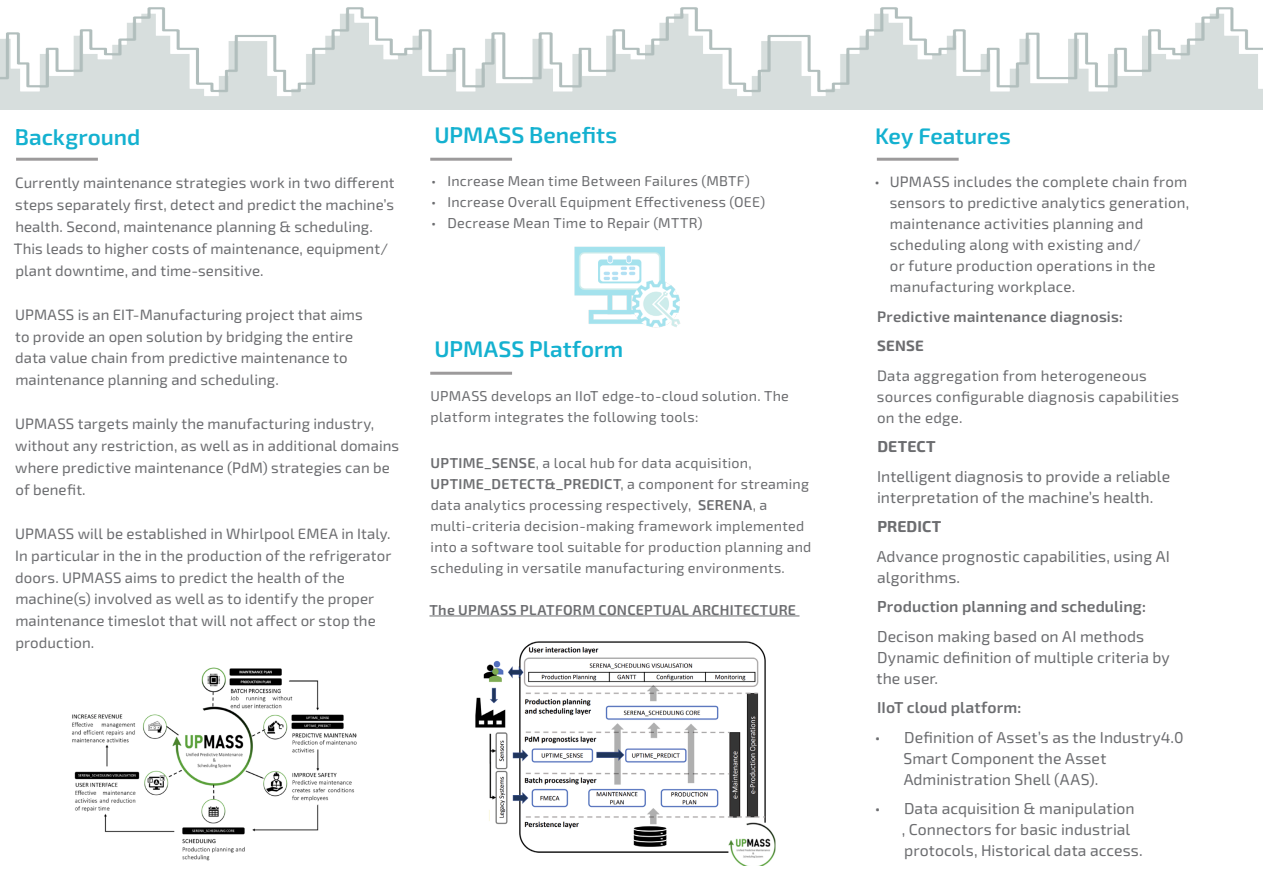
<style>
.page{position:relative;width:1263px;height:893px;background:#fff}
.page>*{position:absolute;margin:0;border:0;box-sizing:border-box;transform-origin:0 0}
.Absatzformat_1{font:600 22.5px "Exo 2";color:#14b1d0}
.bullet{font:15.75px/21px "Exo 2";letter-spacing:.005em;color:#6c6d70}
.bullet-2{font:600 15.75px "Exo 2";letter-spacing:.005em;color:#6c6d70}
.bullet-3{font:700 15.75px "Exo 2";letter-spacing:.005em;color:#6c6d70}
.body{font:15px/21.9px "Exo 2";letter-spacing:.01em;color:#6c6d70}
.bullet-4{font:15px/21px "Exo 2";letter-spacing:.015em;color:#6c6d70}
.bullet-5{font:600 15px "Exo 2";letter-spacing:.015em;color:#6c6d70}
.bullet-6{font:700 15px "Exo 2";letter-spacing:.015em;color:#6c6d70}
.body-2{font:14.25px/21px "Exo 2";letter-spacing:.02em;color:#6c6d70}
.bullet-7{font:14.25px/21px "Exo 2";letter-spacing:.02em;color:#6c6d70}
.body-3{font:600 14.25px "Exo 2";letter-spacing:.02em;color:#6c6d70}
.s1{font-style:inherit}
.s2{font-weight:600}
</style>
<div class="page">
<hr style="left:429px;top:616px;width:370px;height:1px;background:#6c6d70">
<hr style="left:430px;top:158px;width:82px;height:3px;background:#231f20">
<hr style="left:430px;top:372px;width:82px;height:3px;background:#231f20">
<hr style="left:16px;top:158px;width:82px;height:3px;background:#231f20">
<hr style="left:877px;top:158px;width:82px;height:3px;background:#231f20">
<img style="left:574px;top:246px;width:106px;height:82px">
<img style="left:0;top:7px;width:1263px;height:103px">
<img style="left:72px;top:667px;width:285px;height:194px">
<img style="left:475px;top:641px;width:301px;height:224px">
<p class="Absatzformat_1" style="left:15px;top:121px;width:127px">Background</p>
<p class="Absatzformat_1" style="left:434px;top:119px;width:184px"><span class="s1">UPMASS</span> Benefits</p>
<p class="body" style="left:14px;top:171px;width:382px">Currently maintenance strategies work in two different steps separately first, detect and predict the machine’s health. Second, maintenance planning &amp; scheduling.<br>This leads to higher costs of maintenance, equipment/ plant downtime, and time-sensitive.</p>
<p class="body" style="left:15px;top:303px;width:349px">UPMASS is an EIT-Manufacturing project that aims to provide an open solution by bridging the entire data value chain from predictive maintenance to maintenance planning and scheduling.</p>
<p class="body" style="left:15px;top:412px;width:385px">UPMASS targets mainly the manufacturing industry, without any restriction, as well as in additional domains where predictive maintenance (PdM) strategies can be of benefit.</p>
<p class="body" style="left:15px;top:522px;width:378px">UPMASS will be established in Whirlpool EMEA in Italy.<br>In particular in the in the production of the refrigerator doors. UPMASS aims to predict the health of the machine(s) involved as well as to identify the proper maintenance timeslot that will not affect or stop the production.</p>
<p class="body-2" style="left:431px;top:170px;width:320px">• Increase Mean time Between Failures (MBTF)</p>
<p class="body-2" style="left:431px;top:191px;width:336px">• Increase Overall Equipment Effectiveness (OEE)</p>
<p class="body-2" style="left:431px;top:212px;width:273px">• Decrease Mean Time to Repair (MTTR)</p>
<p class="Absatzformat_1" style="left:434px;top:334px;width:190px"><span class="s1">UPMASS</span> Platform</p>
<p class="bullet-7" style="left:430px;top:385px;width:360px">UPMASS develops an IIoT edge-to-cloud solution. The platform integrates the following tools:</p>
<p class="body-2" style="left:430px;top:452px;width:382px"><span class="s2">UPTIME_SENSE</span>, a local hub for data acquisition, <span class="s2">UPTIME_DETECT&amp;_PREDICT</span>, a component for streaming data analytics processing respectively, <span class="s2">SERENA</span>, a multi-criteria decision-making framework implemented into a software tool suitable for production planning and scheduling in versatile manufacturing environments.</p>
<p class="body-3" style="left:429px;top:600px;width:368px">The UPMASS PLATFORM CONCEPTUAL ARCHITECTURE</p>
<p class="Absatzformat_1" style="left:875px;top:120px;width:137px">Key Features</p>
<p class="body" style="left:890px;top:171px;width:301px;line-height:21px;text-indent:-15px">• UPMASS includes the complete chain from sensors to predictive analytics generation, maintenance activities planning and scheduling along with existing and/<br>or future production operations in the manufacturing workplace.</p>
<p class="bullet-5" style="left:877px;top:306px;width:247px">Predictive maintenance diagnosis:</p>
<p class="bullet-6" style="left:877px;top:335px;width:48px">SENSE</p>
<p class="bullet-4" style="left:877px;top:364px;width:304px">Data aggregation from heterogeneous sources configurable diagnosis capabilities on the edge.</p>
<p class="bullet-3" style="left:877px;top:436px;width:60px">DETECT</p>
<p class="bullet" style="left:877px;top:465px;width:295px">Intelligent diagnosis to provide a reliable interpretation of the machine’s health.</p>
<p class="bullet-3" style="left:877px;top:516px;width:65px">PREDICT</p>
<p class="bullet" style="left:877px;top:545px;width:295px">Advance prognostic capabilities, using AI algorithms.</p>
<p class="bullet-2" style="left:877px;top:596px;width:270px">Production planning and scheduling:</p>
<p class="bullet" style="left:876px;top:625px;width:295px">Decison making based on AI methods<br>Dynamic definition of multiple criteria by the user.</p>
<p class="bullet-2" style="left:877px;top:697px;width:146px">IIoT cloud platform:</p>
<p class="bullet" style="left:903px;top:726px;width:281px;text-indent:-29px">• Definition of Asset’s as the Industry4.0<br>Smart Component the Asset<br>Administration Shell (AAS).</p>
<p class="bullet" style="left:902px;top:798px;width:242px;text-indent:-27px">• Data acquisition &amp; manipulation<br>, Connectors for basic industrial protocols, Historical data access.</p>
</div>
